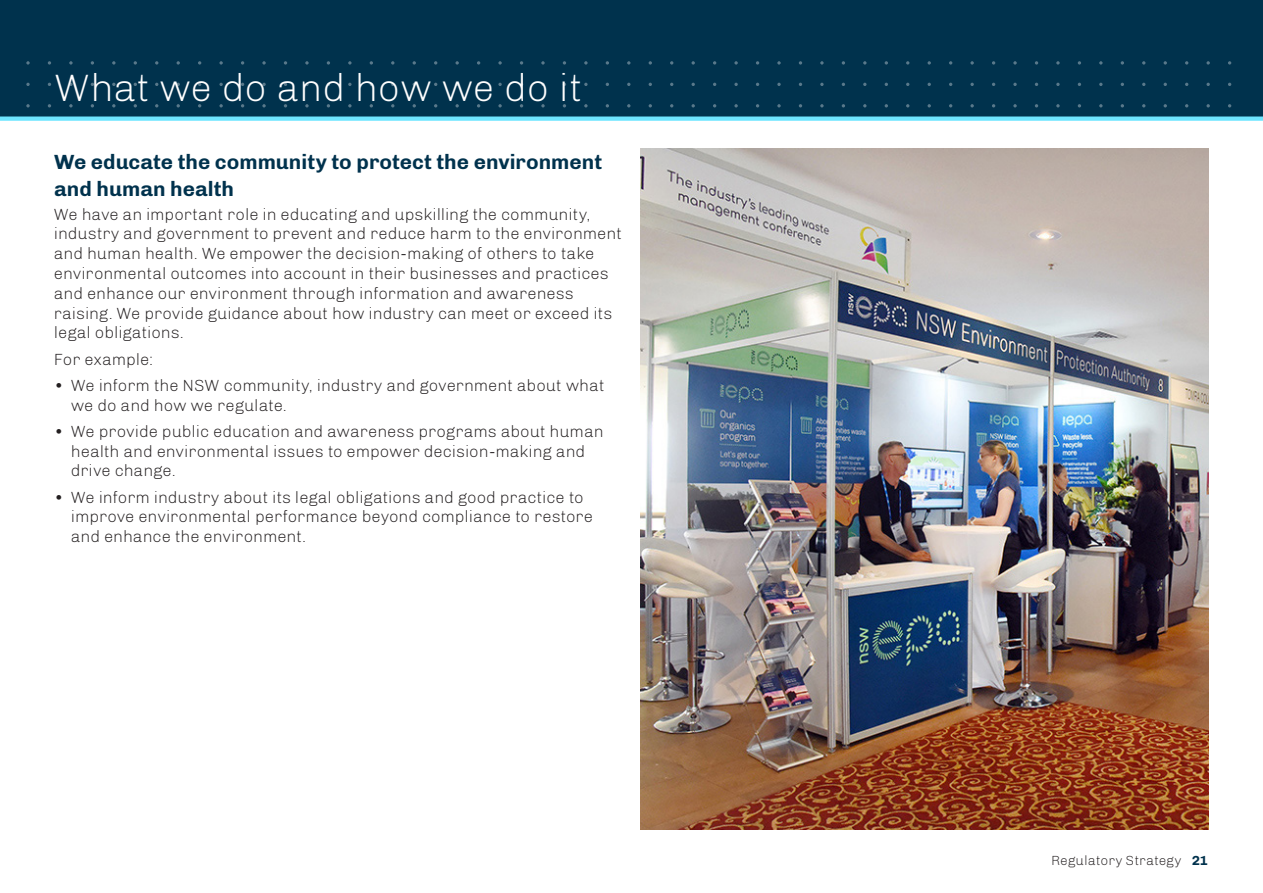
<style>
.page{position:relative;width:1263px;height:893px;background:#fff}
.page>*{position:absolute;margin:0;border:0;box-sizing:border-box;transform-origin:0 0}
.White_Heading_-_26_p{font:300 39px "Chivo";color:#fff}
.Heading_1_-_14pt_Bol{font:700 21px/27px "Chivo";color:#00324d}
._01_Bullets_L_-_Blac{font:300 16.5px/19.8px "Chivo";color:#231f20}
.t1{font:300 13.5px "Chivo";letter-spacing:.01em;color:#231f20}
.s1{font-weight:700;color:#00324d}
</style>
<div class="page">
<div style="left:0;top:0;width:1263px;height:117px;background:#00324d"></div>
<svg style="left:26px;top:61px;width:1206px;height:47px"></svg>
<div style="left:0;top:116px;width:1263px;height:5px;background:#6de5ff"></div>
<img style="left:640px;top:149px;width:568px;height:680px">
<h1 class="White_Heading_-_26_p" style="left:55px;top:65px;width:529px">What we do and how we do it</h1>
<h2 class="Heading_1_-_14pt_Bol" style="left:54px;top:148px;width:549px">We educate the community to protect the environment and human health</h2>
<p class="_01_Bullets_L_-_Blac" style="left:54px;top:204px;width:569px">We have an important role in educating and upskilling the community, industry and government to prevent and reduce harm to the environment and human health. We empower the decision-making of others to take environmental outcomes into account in their businesses and practices and enhance our environment through information and awareness raising. We provide guidance about how industry can meet or exceed its legal obligations.</p>
<p class="_01_Bullets_L_-_Blac" style="left:54px;top:349px;width:101px">For example:</p>
<p class="_01_Bullets_L_-_Blac" style="left:71px;top:375px;width:535px;text-indent:-17px">• We inform the NSW community, industry and government about what we do and how we regulate.</p>
<p class="_01_Bullets_L_-_Blac" style="left:71px;top:421px;width:534px;text-indent:-17px">• We provide public education and awareness programs about human health and environmental issues to empower decision-making and drive change.</p>
<p class="_01_Bullets_L_-_Blac" style="left:71px;top:487px;width:524px;text-indent:-17px">• We inform industry about its legal obligations and good practice to improve environmental performance beyond compliance to restore and enhance the environment.</p>
<p class="t1" style="left:1051px;top:853px;width:158px">Regulatory Strategy <span class="s1">21</span></p>
</div>
